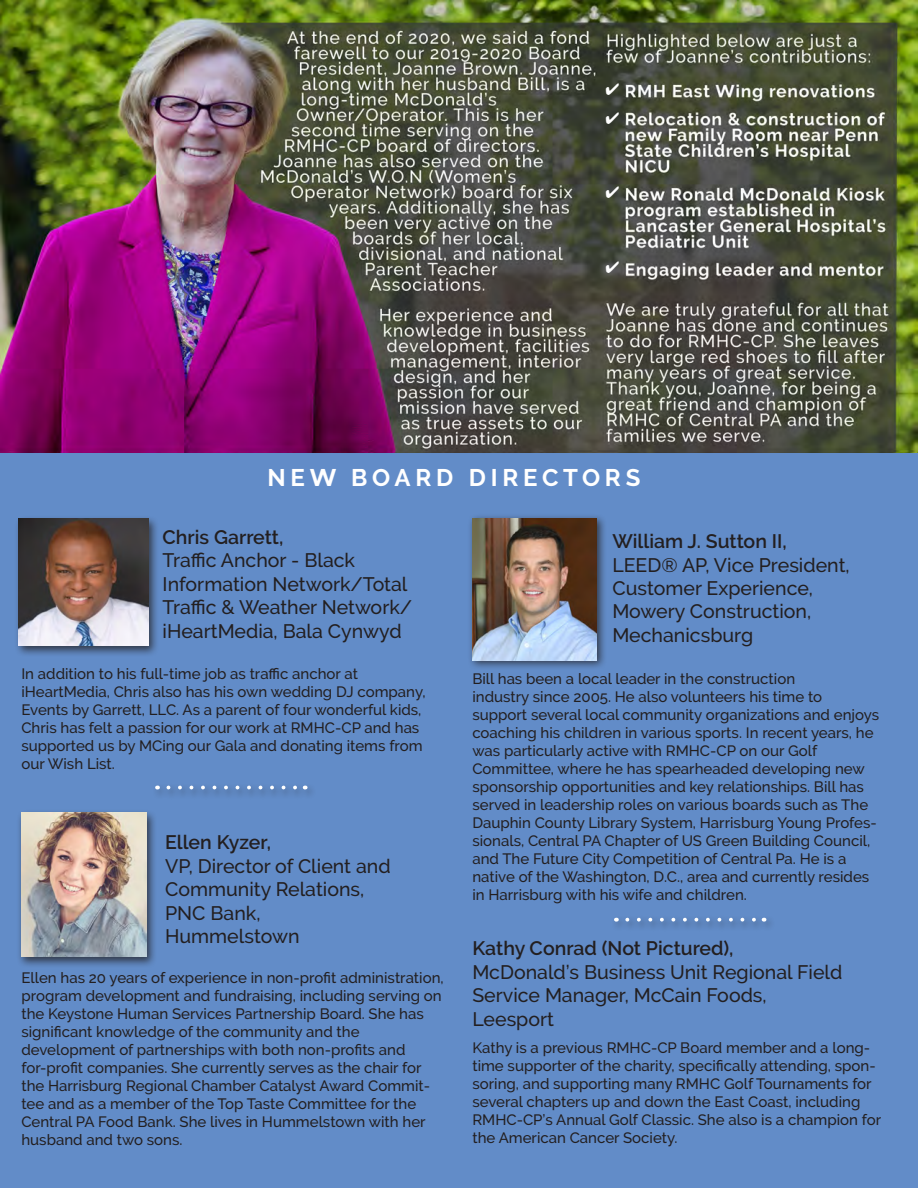
<style>
.page{position:relative;width:918px;height:1188px;background:#fff}
.page>*{position:absolute;margin:0;border:0;box-sizing:border-box;transform-origin:0 0}
.t1{font:700 24px "Raleway";letter-spacing:.2em;color:#fff}
.t2{font:500 19.5px/23.4px "Raleway";color:#231f20}
.t3{font:600 19.5px "Raleway";color:#231f20}
.t4{font:500 15px/18px "Raleway";color:#231f20}
</style>
<div class="page">
<img style="left:0;top:0;width:918px;height:454px">
<div style="left:0;top:454px;width:918px;height:734px;background:#628cc8"></div>
<div style="left:14px;top:515px;width:145px;height:143px;background:#231f20;opacity:.75"></div>
<img style="left:19px;top:519px;width:129px;height:127px">
<div style="left:467px;top:513px;width:140px;height:158px;background:#231f20;opacity:.75"></div>
<img style="left:472px;top:519px;width:125px;height:141px">
<div style="left:16px;top:809px;width:141px;height:159px;background:#231f20;opacity:.75"></div>
<img style="left:21px;top:812px;width:126px;height:144px">
<div style="left:611px;top:915px;width:164px;height:17px;background:#5f88c2"></div>
<svg style="left:627px;top:918px;width:129px;height:4px"></svg>
<div style="left:152px;top:782px;width:165px;height:18px;background:#231f20;opacity:.75"></div>
<svg style="left:168px;top:786px;width:129px;height:3px"></svg>
<svg style="left:606px;top:83px;width:13px;height:12px"></svg>
<svg style="left:606px;top:112px;width:13px;height:12px"></svg>
<svg style="left:606px;top:186px;width:13px;height:12px"></svg>
<svg style="left:606px;top:261px;width:13px;height:12px"></svg>
<p class="t1" style="left:267px;top:464px;width:375px">NEW BOARD DIRECTORS</p>
<p class="t3" style="left:163px;top:526px;width:122px">Chris Garrett,</p>
<p class="t2" style="left:163px;top:549px;width:194px">Traffic Anchor - Black</p>
<p class="t2" style="left:163px;top:572px;width:246px">Information Network/Total</p>
<p class="t2" style="left:163px;top:596px;width:251px">Traffic &amp; Weather Network/ iHeartMedia, Bala Cynwyd</p>
<p class="t4" style="left:21px;top:665px;width:338px">In addition to his full-time job as traffic anchor at</p>
<p class="t4" style="left:21px;top:683px;width:406px">iHeartMedia, Chris also has his own wedding DJ company, Events by Garrett, LLC. As a parent of four wonderful kids, Chris has felt a passion for our work at RMHC-CP and has supported us by MCing our Gala and donating items from our Wish List.</p>
<p class="t3" style="left:612px;top:530px;width:176px">William J. Sutton II,</p>
<p class="t2" style="left:612px;top:553px;width:239px">LEED® AP, Vice President,</p>
<p class="t2" style="left:612px;top:576px;width:202px">Customer Experience,</p>
<p class="t2" style="left:612px;top:600px;width:200px">Mowery Construction,</p>
<p class="t2" style="left:612px;top:623px;width:142px">Mechanicsburg</p>
<p class="t4" style="left:472px;top:670px;width:324px">Bill has been a local leader in the construction</p>
<p class="t4" style="left:472px;top:688px;width:351px">industry since 2005. He also volunteers his time to</p>
<p class="t4" style="left:472px;top:706px;width:408px">support several local community organizations and enjoys coaching his children in various sports. In recent years, he was particularly active with RMHC-CP on our Golf</p>
<p class="t4" style="left:472px;top:760px;width:406px">Committee, where he has spearheaded developing new sponsorship opportunities and key relationships. Bill has served in leadership roles on various boards such as The Dauphin County Library System, Harrisburg Young Profes&shy;sionals, Central PA Chapter of US Green Building Council, and The Future City Competition of Central Pa. He is a native of the Washington, D.C., area and currently resides in Harrisburg with his wife and children.</p>
<p class="t3" style="left:165px;top:831px;width:108px">Ellen Kyzer,</p>
<p class="t2" style="left:165px;top:854px;width:227px">VP, Director of Client and</p>
<p class="t2" style="left:165px;top:878px;width:201px">Community Relations,</p>
<p class="t2" style="left:165px;top:901px;width:97px">PNC Bank,</p>
<p class="t2" style="left:165px;top:924px;width:136px">Hummelstown</p>
<p class="t4" style="left:21px;top:969px;width:424px">Ellen has 20 years of experience in non-profit administration, program development and fundraising, including serving on the Keystone Human Services Partnership Board. She has significant knowledge of the community and the</p>
<p class="t4" style="left:21px;top:1041px;width:410px">development of partnerships with both non-profits and for-profit companies. She currently serves as the chair for the Harrisburg Regional Chamber Catalyst Award Commit&shy;tee and as a member of the Top Taste Committee for the Central PA Food Bank. She lives in Hummelstown with her husband and two sons.</p>
<p class="t4" style="left:472px;top:1039px;width:410px">Kathy is a previous RMHC-CP Board member and a long&shy;time supporter of the charity, specifically attending, spon&shy;soring, and supporting many RMHC Golf Tournaments for several chapters up and down the East Coast, including RMHC-CP’s Annual Golf Classic. She also is a champion for the American Cancer Society.</p>
<p class="t3" style="left:472px;top:937px;width:263px">Kathy Conrad (Not Pictured),</p>
<p class="t2" style="left:472px;top:960px;width:371px">McDonald’s Business Unit Regional Field</p>
<p class="t2" style="left:472px;top:984px;width:296px">Service Manager, McCain Foods,</p>
<p class="t2" style="left:472px;top:1007px;width:83px">Leesport</p>
</div>
